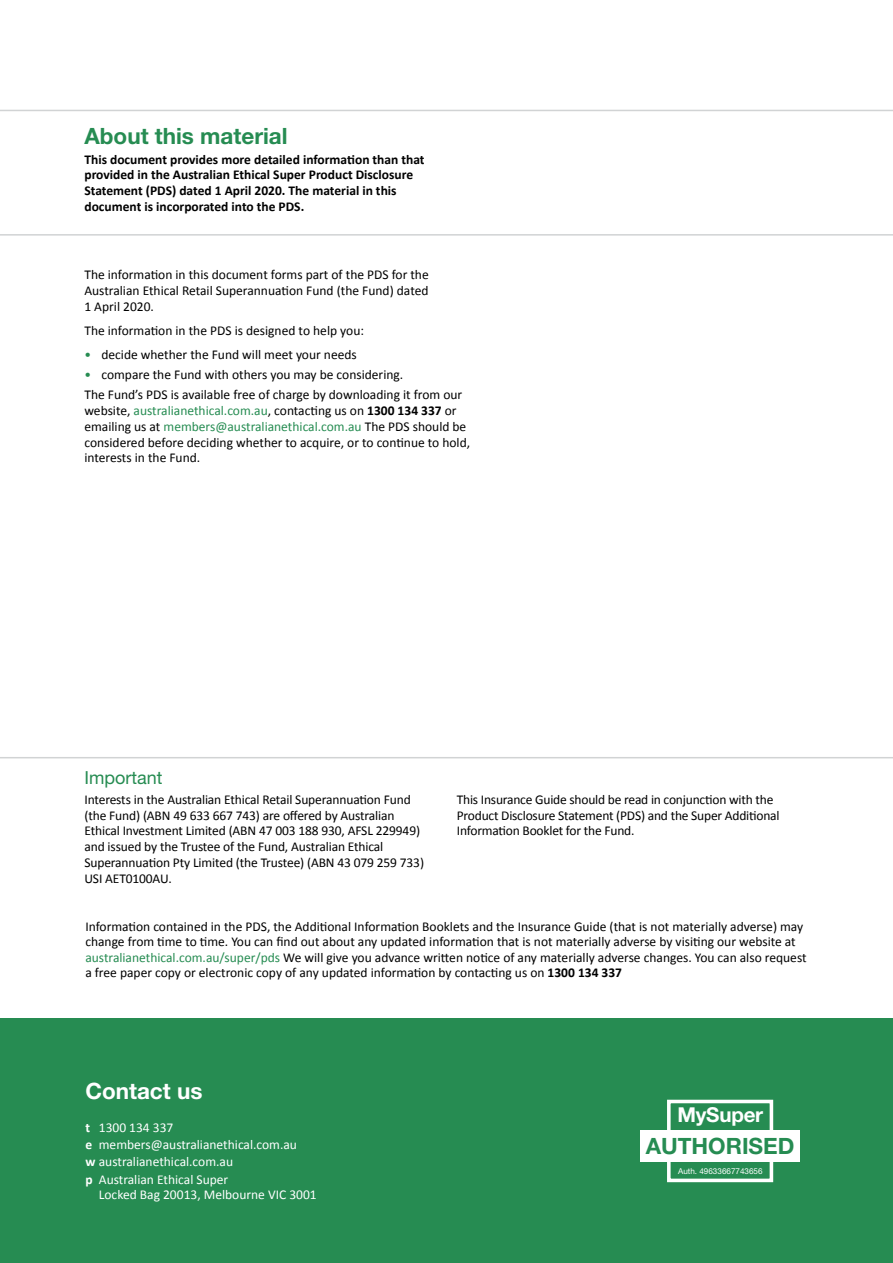
<style>
.page{position:relative;width:893px;height:1263px;background:#fff}
.page>*{position:absolute;margin:0;border:0;box-sizing:border-box;transform-origin:0 0}
.t1{font:700 22.5px "Helvetica Neue LT Std";color:#268c52}
.t2{font:700 22.5px "Helvetica Neue LT Std";color:#fff}
.t3{font:700 20.55px "Helvetica Neue LT Std";letter-spacing:-.01em;color:#fff}
.t4{font:18px "Helvetica Neue LT Std";color:#268c52}
.t5{font:13.5px/15.8px "Calibri";color:#000}
.t6{font:700 13.5px/15.8px "Calibri";color:#000}
.t7{font:13.5px/17.2px "Calibri";color:#fff}
.t8{font:8.1px "Helvetica Neue LT Std";color:#fff}
.s1{color:#268c52}
.s2{font-weight:700}
</style>
<div class="page">
<svg style="left:0;top:110px;width:893px;height:126px"></svg>
<div style="left:0;top:1019px;width:893px;height:244px;background:#268c52"></div>
<div style="left:667px;top:1100px;width:106px;height:82px;background:#268c52;border:4px solid #fff"></div>
<div style="left:640px;top:1130px;width:160px;height:31px;background:#fff"></div>
<hr style="left:0;top:757px;width:893px;height:1px;background:#d1d3d4">
<h1 class="t1" style="left:84px;top:122px;width:205px">About this material</h1>
<p class="t6" style="left:84px;top:151px;width:342px">This document provides more detailed information than that provided in the Australian Ethical Super Product Disclosure Statement (PDS) dated 1 April 2020. The material in this document is incorporated into the PDS.</p>
<p class="t5" style="left:84px;top:267px;width:346px;text-align:justify">The information in this document forms part of the PDS for the Australian Ethical Retail Superannuation Fund (the Fund) dated 1 April 2020.</p>
<p class="t5" style="left:84px;top:323px;width:281px">The information in the PDS is designed to help you:</p>
<p class="t5" style="left:84px;top:347px;width:274px"><span class="s1">•</span> decide whether the Fund will meet your needs</p>
<p class="t5" style="left:84px;top:365px;width:379px;line-height:20px"><span class="s1">•</span> compare the Fund with others you may be considering.<br>The Fund’s PDS is available free of charge by downloading it from our</p>
<p class="t5" style="left:84px;top:403px;width:387px">website, <span class="s1">australianethical.com.au</span>, contacting us on <span class="s2">1300 134 337</span> or emailing us at <span class="s1">members@australianethical.com.au</span> The PDS should be considered before deciding whether to acquire, or to continue to hold, interests in the Fund.</p>
<h3 class="t4" style="left:84px;top:767px;width:80px">Important</h3>
<p class="t5" style="left:84px;top:791px;width:341px">Interests in the Australian Ethical Retail Superannuation Fund (the Fund) (ABN 49 633 667 743) are offered by Australian Ethical Investment Limited (ABN 47 003 188 930, AFSL 229949) and issued by the Trustee of the Fund, Australian Ethical Superannuation Pty Limited (the Trustee) (ABN 43 079 259 733)<br>USI AET0100AU.</p>
<p class="t5" style="left:457px;top:791px;width:324px">This Insurance Guide should be read in conjunction with the<br>Product Disclosure Statement (PDS) and the Super Additional<br>Information Booklet for the Fund.</p>
<p class="t5" style="left:85px;top:919px;width:723px;line-height:15.3px">Information contained in the PDS, the Additional Information Booklets and the Insurance Guide (that is not materially adverse) may change from time to time. You can find out about any updated information that is not materially adverse by visiting our website at <span class="s1">australianethical.com.au/super/pds</span> We will give you advance written notice of any materially adverse changes. You can also request a free paper copy or electronic copy of any updated information by contacting us on <span class="s2">1300 134 337</span></p>
<h1 class="t2" style="left:85px;top:1077px;width:119px">Contact us</h1>
<p class="t7" style="left:85px;top:1119px;width:213px"><span class="s2">t</span> 1300 134 337<br><span class="s2">e</span> members@australianethical.com.au <span class="s2">w</span> australianethical.com.au<br><span class="s2">p</span> Australian Ethical Super</p>
<p class="t7" style="left:99px;top:1186px;width:219px">Locked Bag 20013, Melbourne VIC 3001</p>
<h2 class="t3" style="left:677px;top:1102px;width:87px">MySuper</h2>
<h1 class="t1" style="left:646px;top:1132px;width:150px">AUTHORISED</h1>
<p class="t8" style="left:678px;top:1166px;width:86px">Auth. 49633667743656</p>
</div>
